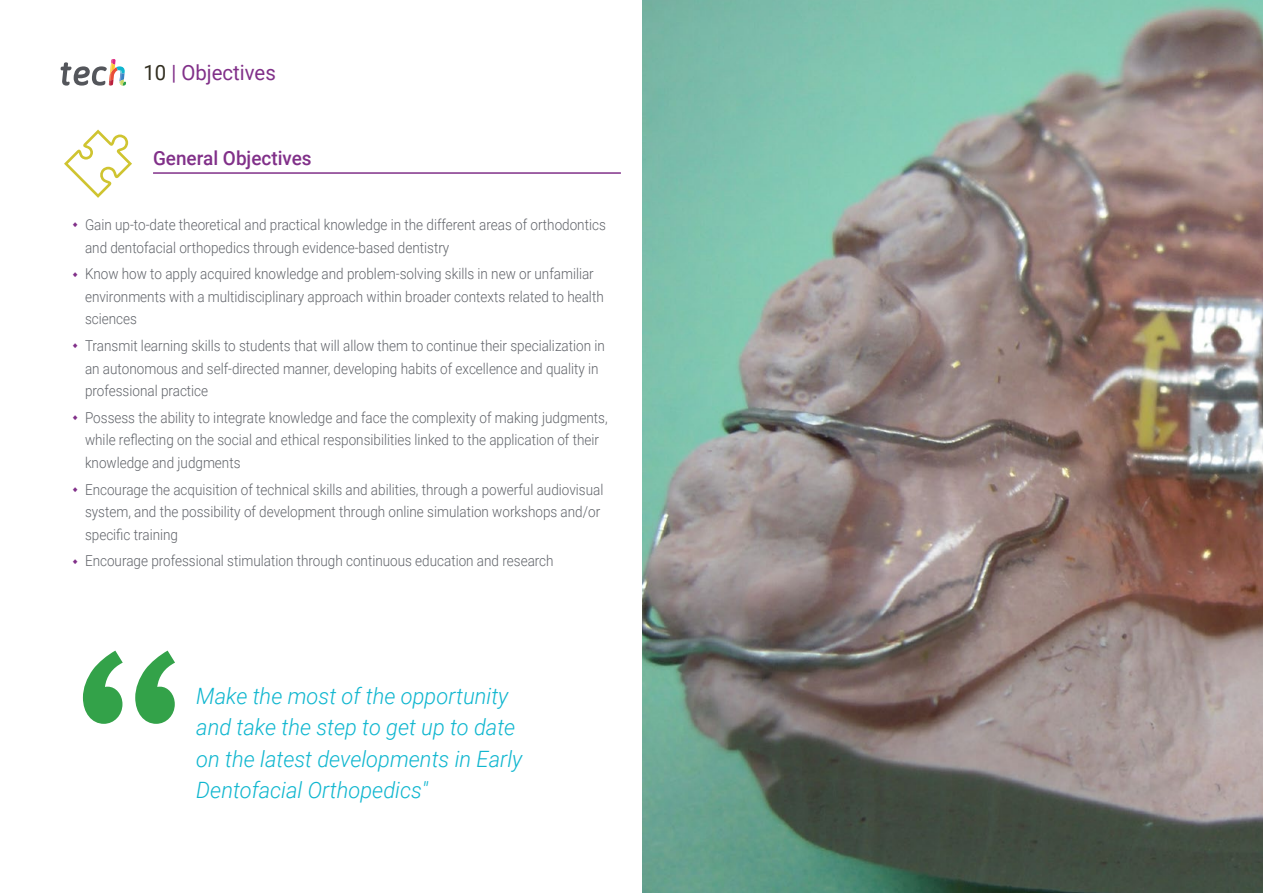
<style>
.page{position:relative;width:1263px;height:893px;background:#fff}
.page>*{position:absolute;margin:0;border:0;box-sizing:border-box;transform-origin:0 0}
.t1{font:italic 300 22.5px/31.5px "Roboto";color:#0fb6cf}
.t2{font:21px "Roboto";color:#813089}
.t3{font:500 19.5px "Roboto";color:#813089}
.t4{font:300 15px/22.5px "Roboto";color:#61646a;scale:.9 1}
.s1{color:#312e20}
</style>
<div class="page">
<img style="left:642px;top:0;width:621px;height:893px">
<hr style="left:153px;top:173px;width:468px;height:1px;background:#813089">
<svg style="left:64px;top:130px;width:68px;height:68px"></svg>
<svg style="left:83px;top:651px;width:92px;height:73px"></svg>
<svg style="left:61px;top:59px;width:65px;height:27px"></svg>
<h2 class="t2" style="left:144px;top:57px;width:134px"><span class="s1">10</span> | Objectives</h2>
<h3 class="t3" style="left:153px;top:144px;width:160px">General Objectives</h3>
<p class="t4" style="left:85px;top:213px;width:580px">Gain up-to-date theoretical and practical knowledge in the different areas of orthodontics and dentofacial orthopedics through evidence-based dentistry</p>
<p class="t4" style="left:85px;top:262px;width:578px">Know how to apply acquired knowledge and problem-solving skills in new or unfamiliar environments with a multidisciplinary approach within broader contexts related to health sciences</p>
<p class="t4" style="left:85px;top:334px;width:579px">Transmit learning skills to students that will allow them to continue their specialization in an autonomous and self-directed manner, developing habits of excellence and quality in professional practice</p>
<p class="t4" style="left:85px;top:406px;width:582px">Possess the ability to integrate knowledge and face the complexity of making judgments, while reflecting on the social and ethical responsibilities linked to the application of their knowledge and judgments</p>
<p class="t4" style="left:85px;top:477px;width:577px">Encourage the acquisition of technical skills and abilities, through a powerful audiovisual system, and the possibility of development through online simulation workshops and/or specific training</p>
<p class="t4" style="left:85px;top:549px;width:522px">Encourage professional stimulation through continuous education and research</p>
<h1 class="t1" style="left:196px;top:679px;width:328px">Make the most of the opportunity and take the step to get up to date on the latest developments in Early<br>Dentofacial Orthopedics"</h1>
</div>
